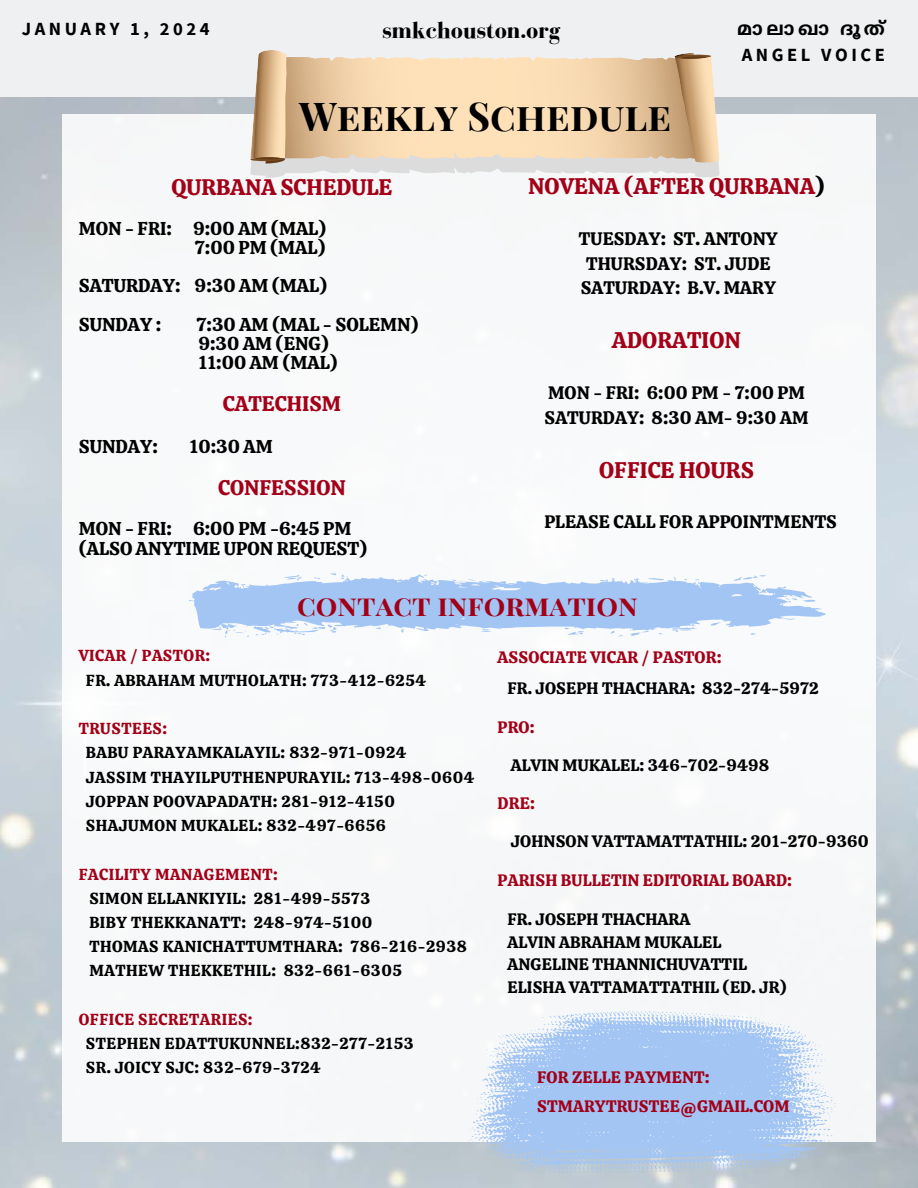
<style>
.page{position:relative;width:918px;height:1188px;background:#fff}
.page>*{position:absolute;margin:0;border:0;box-sizing:border-box;transform-origin:0 0}
.t1{font:700 39px "Playfair Display SC";color:#000}
.t2{font:700 28.5px "Playfair Display SC";color:#a30018}
.t3{font:700 24px "Bodoni FLF";color:#000}
.t4{font:22.5px "Calistoga";letter-spacing:.005em;color:#a30018}
.t5{font:22.35px "Calistoga";color:#a30018}
.t6{font:21px "Calistoga";color:#a30018}
.t7{font:18.6px/19.2px "Calistoga";color:#000}
.t8{font:700 18.6px "Source Sans Pro";letter-spacing:.19em;color:#000}
.t9{font:700 18.6px "Noto Sans Malayalam";color:#000}
.t10{font:18px/24.8px "Calistoga";letter-spacing:.005em;color:#000}
.t11{font:16.5px/22.5px "Calistoga";letter-spacing:.01em;color:#000}
.t12{font:16.5px/29.2px "Calistoga";letter-spacing:.01em;color:#a30018}
.t13{font:15.9px/24.3px "Calistoga";letter-spacing:.03em;color:#000}
.t14{font:15.9px "Calistoga";letter-spacing:.03em;color:#a30018}
.s1{color:#000}
</style>
<div class="page">
<div style="left:0;top:0;width:918px;height:96px;background:#eff0f2"></div>
<div style="left:63px;top:114px;width:813px;height:1028px;background:#f7f8f9"></div>
<svg style="left:250px;top:159px;width:470px;height:19px;fill:#dcdcdc"></svg>
<svg style="left:287px;top:57px;width:387px;height:102px;background:#f1d2ab"></svg>
<svg style="left:674px;top:53px;width:46px;height:110px;background:#d8b894"></svg>
<svg style="left:676px;top:54px;width:35px;height:5px"></svg>
<hr style="left:681px;top:57px;width:25px;height:2px;background:#603813;border-radius:50%">
<svg style="left:250px;top:50px;width:37px;height:114px;background:#d4b591"></svg>
<svg style="left:189px;top:572px;width:637px;height:66px"></svg>
<svg style="left:468px;top:1011px;width:367px;height:162px;fill:#a2c5f4"></svg>
<p class="t8" style="left:22px;top:16px;width:189px">JANUARY 1, 2024</p>
<p class="t9" style="left:737px;top:19px;width:77px">മാലാഖാ</p>
<p class="t9" style="left:840px;top:19px;width:36px">ദൂ ത്</p>
<p class="t8" style="left:742px;top:42px;width:145px">ANGEL VOICE</p>
<h3 class="t3" style="left:382px;top:17px;width:180px">smkchouston.org</h3>
<h1 class="t1" style="left:299px;top:88px;width:374px">Weekly Schedule</h1>
<h3 class="t5" style="left:172px;top:172px;width:222px">QURBANA SCHEDULE</h3>
<p class="t7" style="left:79px;top:219px;width:249px;text-align:right">MON - FRI: 9:00 AM (MAL)<br>7:00 PM (MAL)</p>
<p class="t7" style="left:79px;top:267px;width:250px;line-height:38.2px">SATURDAY: 9:30 AM (MAL)<br>SUNDAY :</p>
<p class="t7" style="left:197px;top:315px;width:224px">7:30 AM (MAL - SOLEMN)<br>9:30 AM (ENG)<br>11:00 AM (MAL)</p>
<h3 class="t6" style="left:223px;top:390px;width:120px">CATECHISM</h3>
<p class="t7" style="left:79px;top:437px;width:81px">SUNDAY:</p>
<p class="t7" style="left:190px;top:437px;width:85px">10:30 AM</p>
<h3 class="t6" style="left:218px;top:474px;width:129px">CONFESSION</h3>
<p class="t7" style="left:79px;top:519px;width:290px">MON - FRI: 6:00 PM -6:45 PM (ALSO ANYTIME UPON REQUEST)</p>
<h3 class="t4" style="left:528px;top:172px;width:298px">NOVENA (AFTER QURBANA<span class="s1">)</span></h3>
<p class="t10" style="left:579px;top:226px;width:200px">TUESDAY: ST. ANTONY<br>THURSDAY: ST. JUDE<br>SATURDAY: B.V. MARY</p>
<h3 class="t4" style="left:612px;top:326px;width:130px">ADORATION</h3>
<p class="t10" style="left:545px;top:380px;width:265px">MON - FRI: 6:00 PM - 7:00 PM<br>SATURDAY: 8:30 AM- 9:30 AM</p>
<h3 class="t4" style="left:599px;top:455px;width:157px">OFFICE HOURS</h3>
<p class="t10" style="left:544px;top:510px;width:294px">PLEASE CALL FOR APPOINTMENTS</p>
<h2 class="t2" style="left:297px;top:585px;width:342px">contact information</h2>
<p class="t14" style="left:79px;top:645px;width:133px">VICAR / PASTOR:</p>
<p class="t13" style="left:86px;top:668px;width:342px">FR. ABRAHAM MUTHOLATH: 773-412-6254</p>
<p class="t14" style="left:79px;top:718px;width:90px">TRUSTEES:</p>
<p class="t13" style="left:86px;top:741px;width:390px">BABU PARAYAMKALAYIL: 832-971-0924<br>JASSIM THAYILPUTHENPURAYIL: 713-498-0604<br>JOPPAN POOVAPADATH: 281-912-4150<br>SHAJUMON MUKALEL: 832-497-6656</p>
<p class="t14" style="left:79px;top:864px;width:201px">FACILITY MANAGEMENT:</p>
<p class="t13" style="left:89px;top:886px;width:379px">SIMON ELLANKIYIL: 281-499-5573<br>BIBY THEKKANATT: 248-974-5100<br>THOMAS KANICHATTUMTHARA: 786-216-2938<br>MATHEW THEKKETHIL: 832-661-6305</p>
<p class="t14" style="left:79px;top:1009px;width:175px">OFFICE SECRETARIES:</p>
<p class="t13" style="left:86px;top:1031px;width:329px">STEPHEN EDATTUKUNNEL:832-277-2153<br>SR. JOICY SJC: 832-679-3724</p>
<p class="t12" style="left:498px;top:642px;width:226px">ASSOCIATE VICAR / PASTOR:</p>
<p class="t11" style="left:507px;top:677px;width:313px">FR. JOSEPH THACHARA: 832-274-5972</p>
<p class="t12" style="left:498px;top:712px;width:39px">PRO:</p>
<p class="t11" style="left:511px;top:754px;width:260px">ALVIN MUKALEL: 346-702-9498</p>
<p class="t12" style="left:498px;top:789px;width:39px">DRE:</p>
<p class="t11" style="left:511px;top:830px;width:359px">JOHNSON VATTAMATTATHIL: 201-270-9360</p>
<p class="t12" style="left:498px;top:865px;width:296px">PARISH BULLETIN EDITORIAL BOARD:</p>
<p class="t11" style="left:507px;top:908px;width:281px">FR. JOSEPH THACHARA<br>ALVIN ABRAHAM MUKALEL<br>ANGELINE THANNICHUVATTIL<br>ELISHA VATTAMATTATHIL (ED. JR)</p>
<p class="t12" style="left:537px;top:1062px;width:254px">FOR ZELLE PAYMENT:<br>STMARYTRUSTEE@GMAIL.COM</p>
</div>
